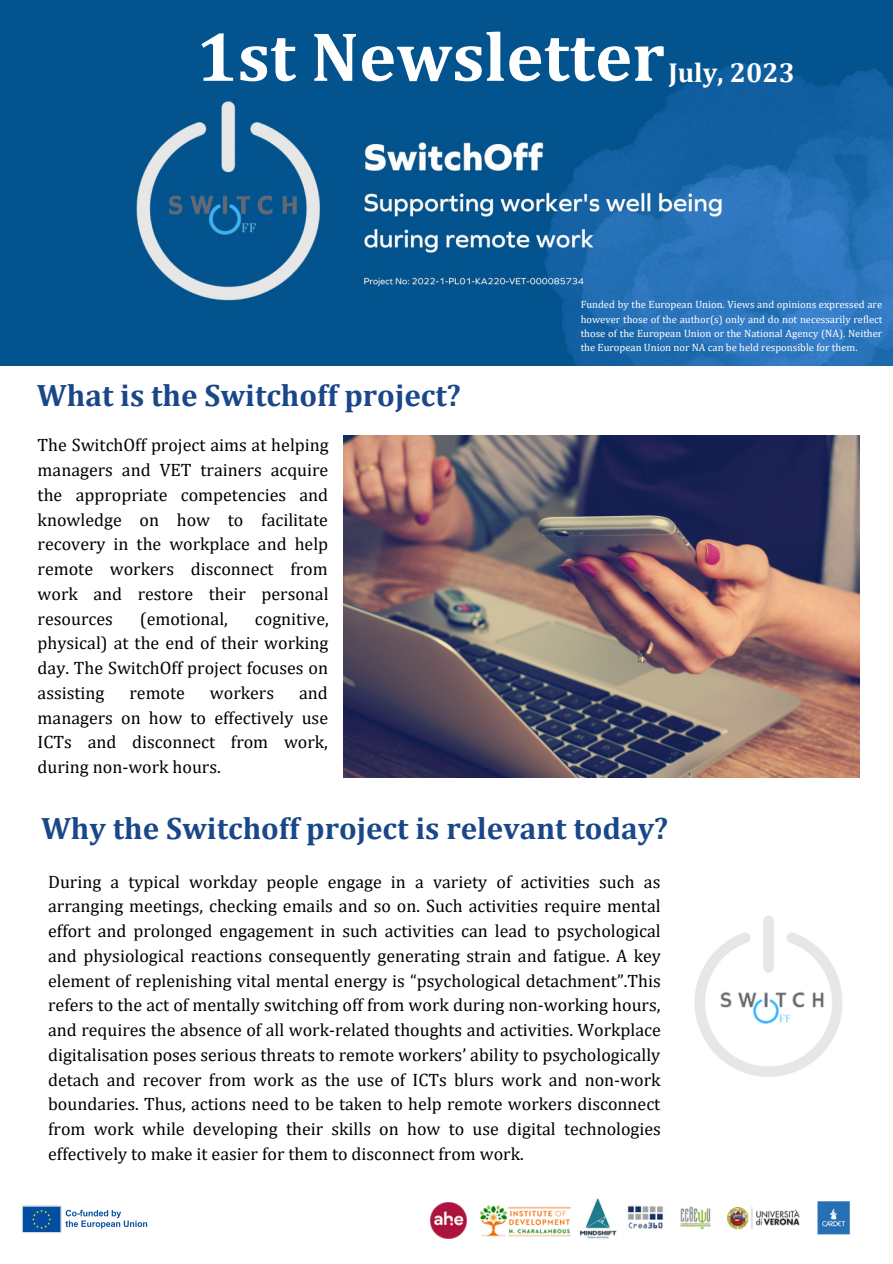
<style>
.page{position:relative;width:893px;height:1264px;background:#fff}
.page>*{position:absolute;margin:0;border:0;box-sizing:border-box;transform-origin:0 0}
.t1{font:700 70.35px "Cambria";color:#fff}
.t2{font:700 31.05px "Cambria";color:#1a4789}
.t3{font:700 27.45px "Cambria";color:#fff}
.t4{font:18px/24.8px "Cambria";color:#000;text-align:justify}
.t5{font:10.65px/14.1px "Cambria";color:#fff;text-align:justify}
</style>
<div class="page">
<img style="left:0;top:0;width:892px;height:365px">
<img style="left:479px;top:1205px;width:92px;height:32px">
<img style="left:430px;top:1202px;width:36px;height:36px">
<img style="left:579px;top:1198px;width:272px;height:41px">
<img style="left:22px;top:1205px;width:126px;height:28px">
<img style="left:344px;top:435px;width:515px;height:342px">
<img style="left:694px;top:916px;width:149px;height:161px">
<p class="t1" style="left:196px;top:14px;width:470px">1st Newsletter</p>
<p class="t3" style="left:668px;top:56px;width:128px">July, 2023</p>
<p class="t2" style="left:37px;top:377px;width:425px">What is the Switchoff project?</p>
<p class="t4" style="left:38px;top:432px;width:292px">The SwitchOff project aims at helping managers and VET trainers acquire the appropriate competencies and knowledge on how to facilitate recovery in the workplace and help remote workers disconnect from work and restore their personal resources</p>
<p class="t4" style="left:140px;top:605px;width:89px">(emotional,</p>
<p class="t4" style="left:38px;top:605px;width:292px;text-indent:217px">cognitive, physical) at the end of their working day. The SwitchOff project focuses on assisting</p>
<p class="t4" style="left:38px;top:679px;width:292px;text-indent:261px">and managers on how to effectively use ICTs and disconnect from work, during non-work hours.</p>
<p class="t4" style="left:129px;top:679px;width:57px">remote</p>
<p class="t4" style="left:210px;top:679px;width:66px">workers</p>
<p class="t5" style="left:580px;top:297px;width:303px">Funded by the European Union. Views and opinions expressed are however those of the author(s) only and do not necessarily reflect those of the European Union or the National Agency (NA). Neither the European Union nor NA can be held responsible for them.</p>
<p class="t2" style="left:41px;top:809px;width:628px">Why the Switchoff project is relevant today?</p>
<p class="t4" style="left:48px;top:868px;width:614px">During a typical workday people engage in a variety of activities such as arranging meetings, checking emails and so on. Such activities require mental effort and prolonged engagement in such activities can lead to psychological and physiological reactions consequently generating strain and fatigue. A key element of replenishing vital mental energy is “psychological detachment”.This refers to the act of mentally switching off from work during non-working hours, and requires the absence of all work-related thoughts and activities. Workplace digitalisation poses serious threats to remote workers’ ability to psychologically detach and recover from work as the use of ICTs blurs work and non-work boundaries. Thus, actions need to be taken to help remote workers disconnect from work while developing their skills on how to use digital technologies effectively to make it easier for them to disconnect from work.</p>
</div>
